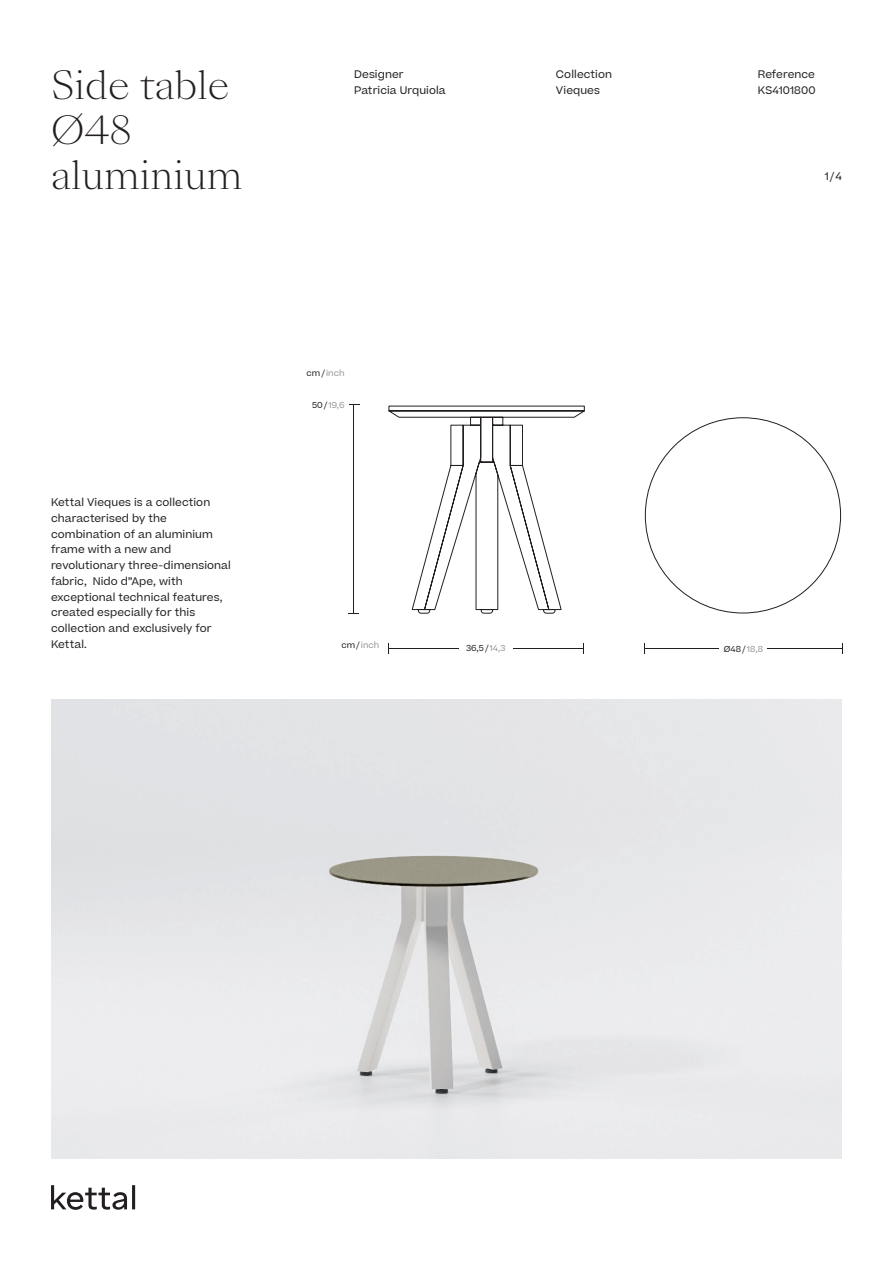
<style>
.page{position:relative;width:893px;height:1263px;background:#fff}
.page>*{position:absolute;margin:0;border:0;box-sizing:border-box;transform-origin:0 0}
.t1{font:300 37.5px/45px "Sang Bleu Kingdom";color:#231f20}
.t2{font:10.5px/15.8px "Beatrice";letter-spacing:.01em;color:#231f20}
.t3{font:8.25px "Beatrice";letter-spacing:.01em;color:#939598}
.t4{font:8.25px "Beatrice";letter-spacing:.01em;color:#231f20}
.s1{color:#231f20}
.s2{color:#939598}
</style>
<div class="page">
<svg style="left:51px;top:1185px;width:84px;height:25px"></svg>
<div style="left:51px;top:699px;width:791px;height:460px;background:#e7e8ea"></div>
<hr style="left:645px;top:648px;width:197px;height:1px;background:#231f20">
<hr style="left:388px;top:648px;width:195px;height:1px;background:#231f20">
<hr style="left:354px;top:404px;width:1px;height:210px;background:#231f20">
<div style="left:719px;top:641px;width:48px;height:15px;background:#fff"></div>
<div style="left:459px;top:641px;width:53px;height:14px;background:#fff"></div>
<svg style="left:388px;top:405px;width:197px;height:209px"></svg>
<h1 class="t1" style="left:51px;top:64px;width:180px">Side table</h1>
<h1 class="t1" style="left:51px;top:109px;width:193px">Ø48 aluminium</h1>
<p class="t2" style="left:354px;top:66px;width:93px">Designer<br>Patricia Urquiola</p>
<p class="t2" style="left:556px;top:66px;width:58px">Collection<br>Vieques</p>
<p class="t2" style="left:758px;top:66px;width:59px">Reference</p>
<p class="t2" style="left:758px;top:82px;width:59px">KS4101800</p>
<p class="t2" style="left:825px;top:168px;width:19px">1/4</p>
<p class="t2" style="left:51px;top:494px;width:181px">Kettal Vieques is a collection characterised by the combination of an aluminium frame with a new and revolutionary three-dimensional fabric, Nido d”Ape, with exceptional technical features, created especially for this collection and exclusively for<br>Kettal.</p>
<p class="t3" style="left:307px;top:368px;width:39px"><span class="s1">cm/</span> inch</p>
<p class="t3" style="left:312px;top:399px;width:34px"><span class="s1">50/</span> 19,6</p>
<p class="t3" style="left:341px;top:640px;width:39px"><span class="s1">cm/</span> inch</p>
<p class="t4" style="left:466px;top:642px;width:41px">36,5/ <span class="s2">14,3</span></p>
<p class="t4" style="left:724px;top:643px;width:41px">Ø48/ <span class="s2">18,8</span></p>
</div>
